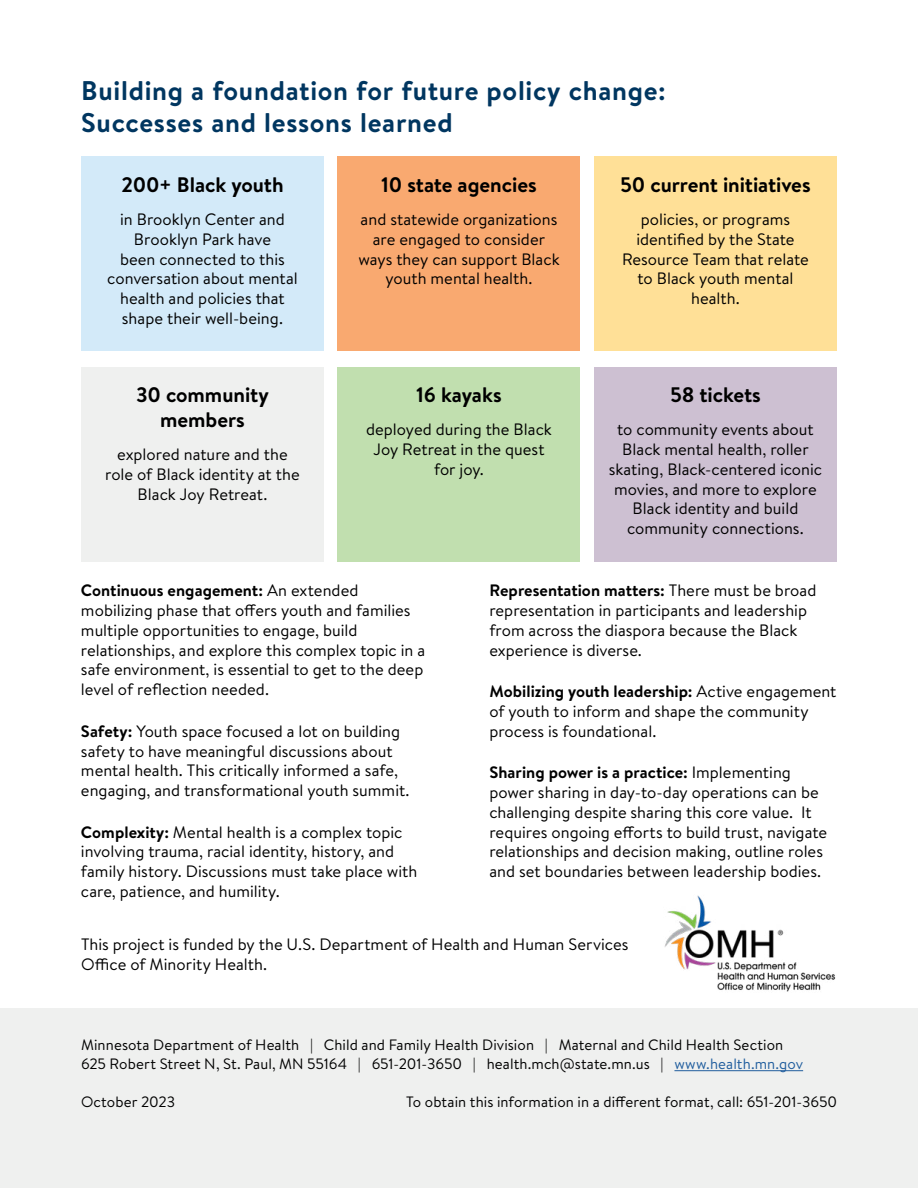
<style>
.page{position:relative;width:918px;height:1188px;background:#fff}
.page>*{position:absolute;margin:0;border:0;box-sizing:border-box;transform-origin:0 0}
.t1{font:700 27px/32.4px "Brandon Text";letter-spacing:.025em;color:#003660}
.t2{font:700 21px/25.2px "Brandon Text";letter-spacing:-.005em;color:#000;text-align:center}
.t3{font:16.5px/19.8px "Brandon Text";color:#000}
.t4{font:15px "Brandon Text";letter-spacing:.005em;color:#000}
.s1{font-weight:700}
.s2{color:#215e9e}
</style>
<div class="page">
<div style="left:0;top:1009px;width:918px;height:179px;background:#eff0ef"></div>
<img style="left:664px;top:895px;width:172px;height:97px">
<div style="left:81px;top:157px;width:243px;height:194px;background:#d3eaf9"></div>
<div style="left:338px;top:157px;width:242px;height:194px;background:#f9a970"></div>
<div style="left:594px;top:157px;width:243px;height:194px;background:#ffe097"></div>
<div style="left:81px;top:367px;width:243px;height:194px;background:#eff0ef"></div>
<div style="left:338px;top:367px;width:242px;height:194px;background:#c1dfaf"></div>
<div style="left:594px;top:367px;width:243px;height:194px;background:#cdc0d2"></div>
<hr style="left:674px;top:1070px;width:129px;height:1px;background:#215e9e">
<h2 class="t1" style="left:81px;top:74px;width:586px">Building a foundation for future policy change:<br>Successes and lessons learned</h2>
<p class="t2" style="left:121px;top:171px;width:164px">200+ Black youth</p>
<p class="t3" style="left:107px;top:209px;width:192px;text-align:center">in Brooklyn Center and<br>Brooklyn Park have<br>been connected to this conversation about mental health and policies that shape their well-being.</p>
<p class="t2" style="left:136px;top:382px;width:134px">30 community members</p>
<p class="t3" style="left:105px;top:444px;width:196px;text-align:center">explored nature and the role of Black identity at the<br>Black Joy Retreat.</p>
<p class="t2" style="left:381px;top:171px;width:157px">10 state agencies</p>
<p class="t3" style="left:358px;top:209px;width:203px;text-align:center">and statewide organizations are engaged to consider ways they can support Black youth mental health.</p>
<p class="t2" style="left:416px;top:382px;width:87px">16 kayaks</p>
<p class="t3" style="left:366px;top:419px;width:187px;text-align:center">deployed during the Black<br>Joy Retreat in the quest for joy.</p>
<p class="t2" style="left:620px;top:171px;width:192px">50 current initiatives</p>
<p class="t3" style="left:622px;top:209px;width:188px;text-align:center">policies, or programs identified by the State<br>Resource Team that relate to Black youth mental health.</p>
<p class="t2" style="left:670px;top:382px;width:92px">58 tickets</p>
<p class="t3" style="left:609px;top:419px;width:215px;text-align:center">to community events about<br>Black mental health, roller skating, Black-centered iconic movies, and more to explore<br>Black identity and build community connections.</p>
<p class="t3" style="left:81px;top:580px;width:346px"><span class="s1">Continuous engagement:</span> An extended mobilizing phase that offers youth and families multiple opportunities to engage, build relationships, and explore this complex topic in a safe environment, is essential to get to the deep level of reflection needed.</p>
<p class="t3" style="left:81px;top:721px;width:330px"><span class="s1">Safety:</span> Youth space focused a lot on building safety to have meaningful discussions about mental health. This critically informed a safe, engaging, and transformational youth summit.</p>
<p class="t3" style="left:81px;top:822px;width:338px"><span class="s1">Complexity:</span> Mental health is a complex topic involving trauma, racial identity, history, and family history. Discussions must take place with care, patience, and humility.</p>
<p class="t3" style="left:489px;top:580px;width:329px"><span class="s1">Representation matters:</span> There must be broad representation in participants and leadership from across the diaspora because the Black experience is diverse.</p>
<p class="t3" style="left:489px;top:681px;width:349px"><span class="s1">Mobilizing youth leadership:</span> Active engagement of youth to inform and shape the community process is foundational.</p>
<p class="t3" style="left:489px;top:762px;width:339px"><span class="s1">Sharing power is a practice:</span> Implementing power sharing in day-to-day operations can be challenging despite sharing this core value. It requires ongoing efforts to build trust, navigate relationships and decision making, outline roles and set boundaries between leadership bodies.</p>
<p class="t3" style="left:81px;top:934px;width:549px">This project is funded by the U.S. Department of Health and Human Services<br>Office of Minority Health.</p>
<p class="t4" style="left:81px;top:1035px;width:704px">Minnesota Department of Health | Child and Family Health Division | Maternal and Child Health Section</p>
<p class="t4" style="left:81px;top:1054px;width:724px">625 Robert Street N, St. Paul, MN 55164 | 651-201-3650 | health.mch@state.mn.us | <span class="s2">www.health.mn.gov</span></p>
<p class="t4" style="left:81px;top:1092px;width:96px">October 2023</p>
<p class="t4" style="left:406px;top:1091px;width:432px">To obtain this information in a different format, call: 651-201-3650</p>
</div>
